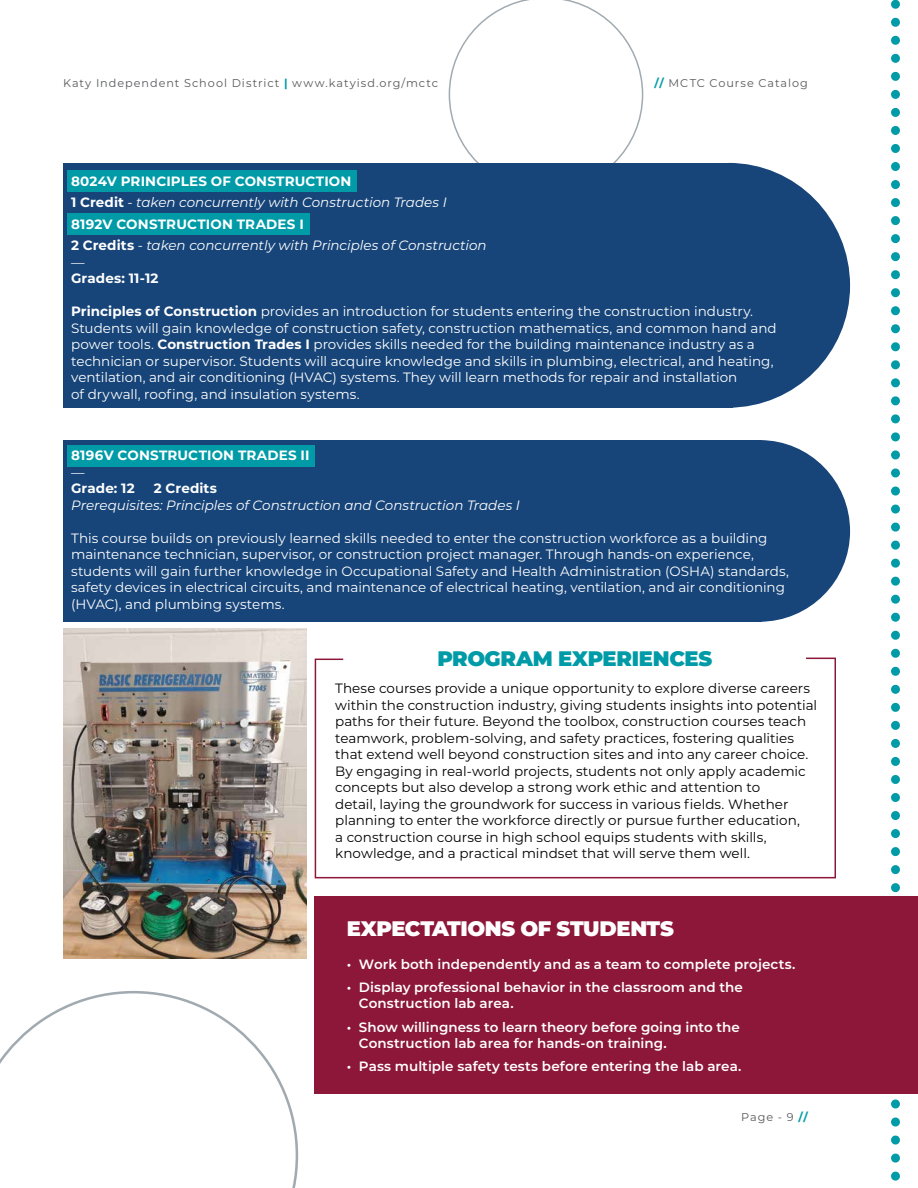
<style>
.page{position:relative;width:918px;height:1188px;background:#fff}
.page>*{position:absolute;margin:0;border:0;box-sizing:border-box;transform-origin:0 0}
.t1{font:900 21px "Montserrat";letter-spacing:-.02em;color:#fff}
.t2{font:900 21px "Montserrat";letter-spacing:-.015em;color:#009ba7}
.t3{font:13.5px/16.5px "Montserrat";color:#fff}
.t4{font:13.5px/16.5px "Montserrat";color:#000}
.t5{font:600 13.5px/16.5px "Montserrat";letter-spacing:.005em;color:#fff}
.t6{font:italic 13.5px/21px "Montserrat";letter-spacing:-.005em;color:#fff}
.t7{font:700 13.5px "Montserrat";letter-spacing:.01em;color:#fff}
.t8{font:11.25px "Montserrat";letter-spacing:.085em;color:#58595b}
.s1{font-weight:700;color:#009ba7}
.s2{font-weight:700;font-style:normal}
.s3{font-weight:700}
</style>
<div class="page">
<svg style="left:891px;top:0;width:9px;height:1181px"></svg>
<svg style="left:449px;top:0;width:194px;height:163px"></svg>
<svg style="left:0;top:991px;width:298px;height:197px"></svg>
<img style="left:64px;top:628px;width:243px;height:331px">
<div style="left:63px;top:440px;width:699px;height:182px;background:#174579"></div>
<svg style="left:762px;top:440px;width:88px;height:182px"></svg>
<div style="left:63px;top:163px;width:669px;height:245px;background:#174579"></div>
<svg style="left:732px;top:163px;width:118px;height:245px"></svg>
<div style="left:68px;top:170px;width:289px;height:22px;background:#009ba7"></div>
<div style="left:68px;top:213px;width:242px;height:22px;background:#009ba7"></div>
<div style="left:68px;top:445px;width:247px;height:21px;background:#009ba7"></div>
<svg style="left:314px;top:657px;width:522px;height:222px"></svg>
<div style="left:315px;top:896px;width:603px;height:198px;background:#8c1739"></div>
<p class="t8" style="left:63px;top:75px;width:376px">Katy Independent School District <span class="s1">|</span> www.katyisd.org/mctc</p>
<p class="t8" style="left:655px;top:75px;width:155px"><span class="s1">//</span> MCTC Course Catalog</p>
<p class="t6" style="left:71px;top:170px;width:377px"><span class="s2">8024V PRINCIPLES OF CONSTRUCTION<br>1 Credit</span> - taken concurrently with Construction Trades I</p>
<p class="t6" style="left:71px;top:213px;width:417px"><span class="s2">8192V CONSTRUCTION TRADES I<br>2 Credits</span> - taken concurrently with Principles of Construction</p>
<p class="t3" style="left:71px;top:253px;width:15px">―</p>
<p class="t7" style="left:71px;top:269px;width:89px">Grades: 11-12</p>
<p class="t3" style="left:71px;top:303px;width:707px"><span class="s3">Principles of Construction</span> provides an introduction for students entering the construction industry.<br>Students will gain knowledge of construction safety, construction mathematics, and common hand and power tools. <span class="s3">Construction Trades I</span> provides skills needed for the building maintenance industry as a technician or supervisor. Students will acquire knowledge and skills in plumbing, electrical, and heating, ventilation, and air conditioning (HVAC) systems. They will learn methods for repair and installation<br>of drywall, roofing, and insulation systems.</p>
<p class="t7" style="left:71px;top:446px;width:240px">8196V CONSTRUCTION TRADES II</p>
<p class="t3" style="left:71px;top:463px;width:15px">―</p>
<p class="t7" style="left:71px;top:479px;width:65px">Grade: 12</p>
<p class="t7" style="left:154px;top:479px;width:65px">2 Credits</p>
<p class="t6" style="left:71px;top:494px;width:450px">Prerequisites: Principles of Construction and Construction Trades I</p>
<p class="t3" style="left:71px;top:529px;width:719px">This course builds on previously learned skills needed to enter the construction workforce as a building maintenance technician, supervisor, or construction project manager. Through hands-on experience, students will gain further knowledge in Occupational Safety and Health Administration (OSHA) standards, safety devices in electrical circuits, and maintenance of electrical heating, ventilation, and air conditioning (HVAC), and plumbing systems.</p>
<h1 class="t2" style="left:437px;top:643px;width:276px">PROGRAM EXPERIENCES</h1>
<p class="t4" style="left:335px;top:680px;width:484px">These courses provide a unique opportunity to explore diverse careers within the construction industry, giving students insights into potential paths for their future. Beyond the toolbox, construction courses teach teamwork, problem-solving, and safety practices, fostering qualities that extend well beyond construction sites and into any career choice.<br>By engaging in real-world projects, students not only apply academic concepts but also develop a strong work ethic and attention to<br>detail, laying the groundwork for success in various fields. Whether planning to enter the workforce directly or pursue further education,<br>a construction course in high school equips students with skills, knowledge, and a practical mindset that will serve them well.</p>
<h1 class="t1" style="left:347px;top:912px;width:328px">EXPECTATIONS OF STUDENTS</h1>
<p class="t5" style="left:347px;top:955px;width:450px">• Work both independently and as a team to complete projects.</p>
<p class="t5" style="left:359px;top:978px;width:385px;text-indent:-12px">• Display professional behavior in the classroom and the<br>Construction lab area.</p>
<p class="t5" style="left:359px;top:1018px;width:383px;text-indent:-12px">• Show willingness to learn theory before going into the<br>Construction lab area for hands-on training.</p>
<p class="t5" style="left:347px;top:1058px;width:396px">• Pass multiple safety tests before entering the lab area.</p>
<p class="t8" style="left:741px;top:1110px;width:68px">Page - 9 <span class="s1">//</span></p>
</div>
